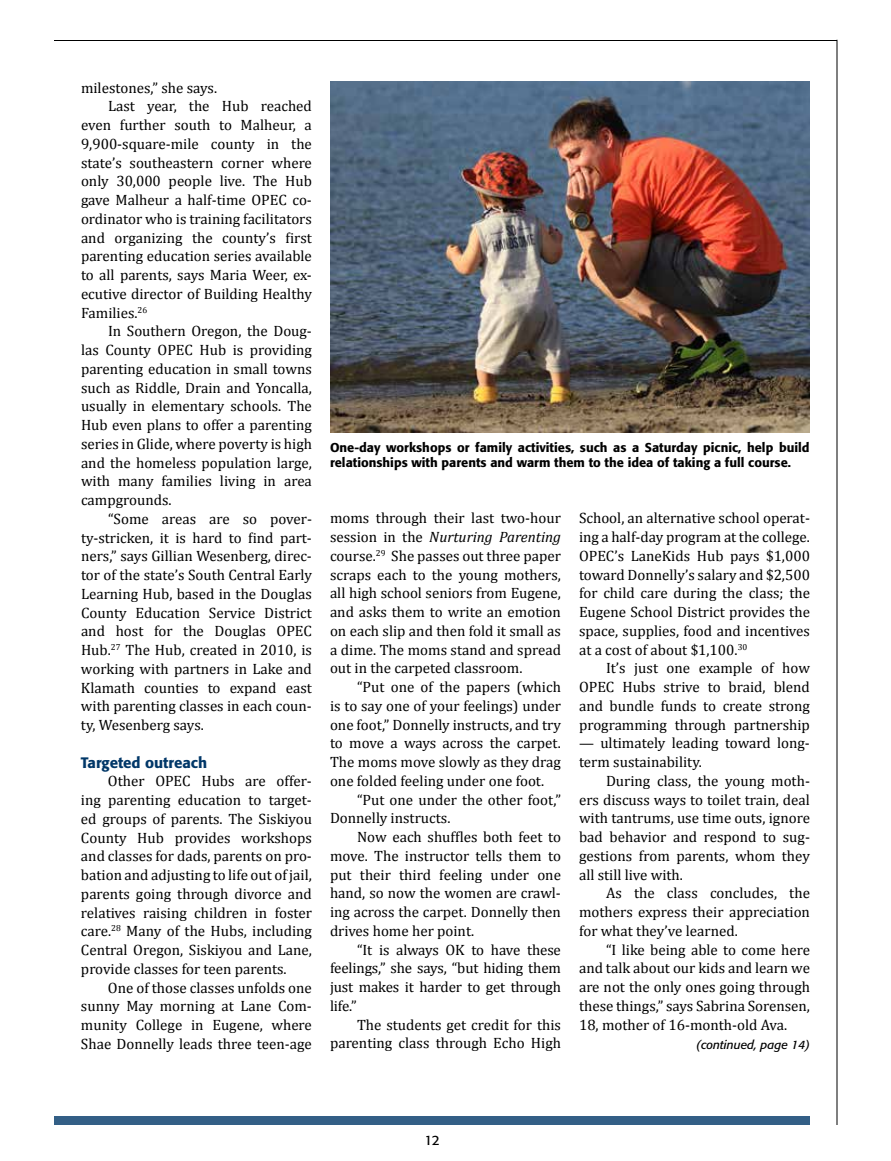
<style>
.page{position:relative;width:891px;height:1161px;background:#fff}
.page>*{position:absolute;margin:0;border:0;box-sizing:border-box;transform-origin:0 0}
.t1{font:15px/18.8px "Cambria";color:#000;text-align:justify}
.t2{font:500 15px "Formata";color:#003768}
.t3{font:13.5px "Formata";color:#000}
.t4{font:500 12.75px/15.3px "Formata";color:#000}
.t5{font:italic 12px "Formata";color:#000}
.s1{font-style:italic}
</style>
<div class="page">
<div style="left:54px;top:1116px;width:756px;height:9px;background:#335f86"></div>
<hr style="left:54px;top:40px;width:783px;height:1px;background:#000">
<hr style="left:837px;top:40px;width:1px;height:1085px;background:#000">
<img style="left:330px;top:81px;width:480px;height:352px">
<p class="t1" style="left:81px;top:78px;width:138px">milestones,” she says.</p>
<p class="t1" style="left:108px;top:97px;width:205px">Last year, the Hub reached</p>
<p class="t1" style="left:81px;top:116px;width:232px">even further south to Malheur, a</p>
<p class="t1" style="left:81px;top:134px;width:232px">9,900-square-mile county in the</p>
<p class="t1" style="left:81px;top:153px;width:232px">state’s southeastern corner where</p>
<p class="t1" style="left:81px;top:172px;width:232px">only 30,000 people live. The Hub</p>
<p class="t1" style="left:81px;top:191px;width:232px">gave Malheur a half-time OPEC co-</p>
<p class="t1" style="left:81px;top:209px;width:232px">ordinator who is training facilitators</p>
<p class="t1" style="left:81px;top:228px;width:232px">and organizing the county’s first</p>
<p class="t1" style="left:81px;top:247px;width:232px">parenting education series available</p>
<p class="t1" style="left:81px;top:266px;width:232px">to all parents, says Maria Weer, ex-</p>
<p class="t1" style="left:81px;top:284px;width:232px">ecutive director of Building Healthy</p>
<p class="t1" style="left:81px;top:303px;width:68px">Families.<sup>26</sup></p>
<p class="t1" style="left:108px;top:322px;width:205px">In Southern Oregon, the Doug-</p>
<p class="t1" style="left:81px;top:341px;width:232px">las County OPEC Hub is providing</p>
<p class="t1" style="left:81px;top:359px;width:232px">parenting education in small towns</p>
<p class="t1" style="left:81px;top:378px;width:232px">such as Riddle, Drain and Yoncalla,</p>
<p class="t1" style="left:81px;top:397px;width:232px">usually in elementary schools. The</p>
<p class="t1" style="left:81px;top:416px;width:232px">Hub even plans to offer a parenting</p>
<p class="t1" style="left:81px;top:434px;width:232px">series in Glide, where poverty is high</p>
<p class="t1" style="left:81px;top:453px;width:232px">and the homeless population large,</p>
<p class="t1" style="left:81px;top:472px;width:232px">with many families living in area</p>
<p class="t1" style="left:81px;top:491px;width:92px">campgrounds.</p>
<p class="t1" style="left:108px;top:509px;width:205px">“Some areas are so pover-</p>
<p class="t1" style="left:81px;top:528px;width:232px">ty-stricken, it is hard to find part-</p>
<p class="t1" style="left:81px;top:547px;width:232px">ners,” says Gillian Wesenberg, direc-</p>
<p class="t1" style="left:81px;top:566px;width:232px">tor of the state’s South Central Early</p>
<p class="t1" style="left:81px;top:584px;width:232px">Learning Hub, based in the Douglas</p>
<p class="t1" style="left:81px;top:603px;width:232px">County Education Service District</p>
<p class="t1" style="left:81px;top:622px;width:232px">and host for the Douglas OPEC</p>
<p class="t1" style="left:81px;top:641px;width:232px">Hub.<sup>27</sup> The Hub, created in 2010, is</p>
<p class="t1" style="left:81px;top:659px;width:232px">working with partners in Lake and</p>
<p class="t1" style="left:81px;top:678px;width:232px">Klamath counties to expand east</p>
<p class="t1" style="left:81px;top:697px;width:232px">with parenting classes in each coun-</p>
<p class="t1" style="left:81px;top:716px;width:124px">ty, Wesenberg says.</p>
<p class="t2" style="left:81px;top:753px;width:128px">Targeted outreach</p>
<p class="t1" style="left:81px;top:772px;width:232px;text-indent:27px">Other OPEC Hubs are offer&shy;ing parenting education to target&shy;ed groups of parents. The Siskiyou County Hub provides workshops and classes for dads, parents on pro&shy;bation and adjusting to life out of jail, parents going through divorce and relatives raising children in foster care.<sup>28</sup> Many of the Hubs, including Central Oregon, Siskiyou and Lane, provide classes for teen parents.</p>
<p class="t1" style="left:81px;top:978px;width:232px;text-indent:27px">One of those classes unfolds one sunny May morning at Lane Com&shy;munity College in Eugene, where Shae Donnelly leads three teen-age</p>
<p class="t4" style="left:330px;top:440px;width:481px">One-day workshops or family activities, such as a Saturday picnic, help build relationships with parents and warm them to the idea of taking a full course.</p>
<p class="t1" style="left:330px;top:509px;width:232px">moms through their last two-hour session in the <span class="s1">Nurturing Parenting </span>course.<sup>29</sup> She passes out three paper scraps each to the young mothers, all high school seniors from Eugene, and asks them to write an emotion on each slip and then fold it small as a dime. The moms stand and spread out in the carpeted classroom.</p>
<p class="t1" style="left:330px;top:678px;width:233px;text-indent:27px">“Put one of the papers (which is to say one of your feelings) under one foot,” Donnelly instructs, and try to move a ways across the carpet.<br>The moms move slowly as they drag one folded feeling under one foot.</p>
<p class="t1" style="left:330px;top:790px;width:232px;text-indent:27px">“Put one under the other foot,”<br>Donnelly instructs.</p>
<p class="t1" style="left:330px;top:828px;width:232px;text-indent:27px">Now each shuffles both feet to move. The instructor tells them to put their third feeling under one hand, so now the women are crawl&shy;ing across the carpet. Donnelly then drives home her point.</p>
<p class="t1" style="left:330px;top:940px;width:232px;text-indent:27px">“It is always OK to have these feelings,” she says, “but hiding them just makes it harder to get through life.”</p>
<p class="t1" style="left:330px;top:1015px;width:232px;text-align:right">The students get credit for this parenting class through Echo High</p>
<p class="t1" style="left:579px;top:509px;width:232px">School, an alternative school operat&shy;ing a half-day program at the college.<br>OPEC’s LaneKids Hub pays $1,000 toward Donnelly’s salary and $2,500 for child care during the class; the Eugene School District provides the space, supplies, food and incentives at a cost of about $1,100.<sup>30</sup></p>
<p class="t1" style="left:579px;top:659px;width:232px;text-indent:27px">It’s just one example of how OPEC Hubs strive to braid, blend and bundle funds to create strong programming through partnership</p>
<p class="t1" style="left:579px;top:734px;width:232px">— ultimately leading toward long&shy;term sustainability.</p>
<p class="t1" style="left:579px;top:771px;width:232px;text-indent:27px">During class, the young moth&shy;ers discuss ways to toilet train, deal with tantrums, use time outs, ignore bad behavior and respond to sug&shy;gestions from parents, whom they all still live with.</p>
<p class="t1" style="left:579px;top:884px;width:232px;text-indent:27px">As the class concludes, the mothers express their appreciation for what they’ve learned.</p>
<p class="t1" style="left:579px;top:940px;width:232px;text-indent:27px">“I like being able to come here and talk about our kids and learn we are not the only ones going through these things,” says Sabrina Sorensen, 18, mother of 16-month-old Ava.</p>
<p class="t5" style="left:697px;top:1037px;width:115px">(continued, page 14)</p>
<p class="t3" style="left:424px;top:1132px;width:17px">12</p>
</div>
